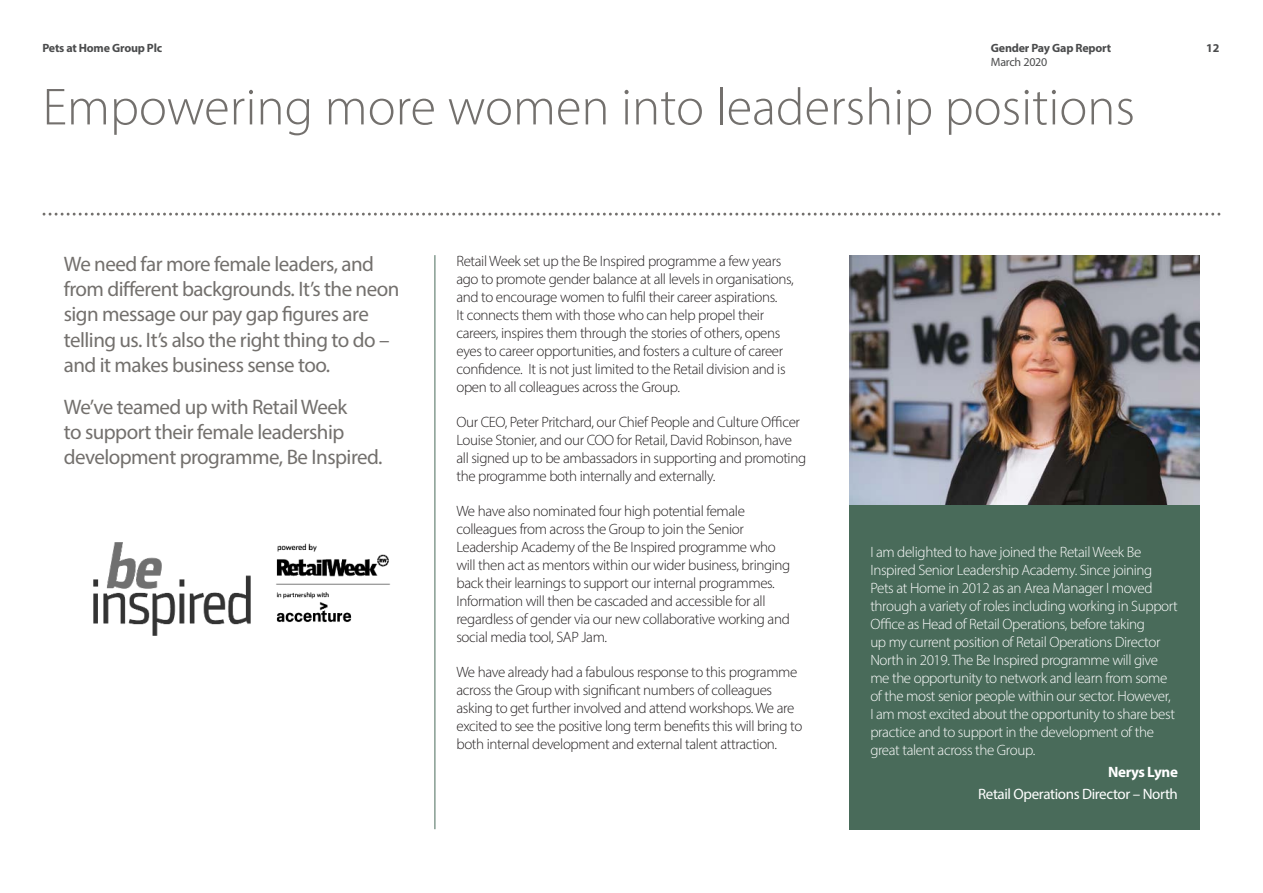
<style>
.page{position:relative;width:1263px;height:893px;background:#fff}
.page>*{position:absolute;margin:0;border:0;box-sizing:border-box;transform-origin:0 0}
.Intro{font:300 52.5px "Myriad Pro";color:#73706d}
.t1{font:21px/25.2px "Myriad Pro";letter-spacing:-.025em;color:#73706d}
.t2{font:300 15px/18px "Myriad Pro";letter-spacing:-.025em;color:#231f20}
.t3{font:300 15px/18px "Myriad Pro";letter-spacing:-.025em;color:#fff}
.t4{font:15px "Myriad Pro";letter-spacing:-.025em;color:#fff}
.t5{font:700 15px "Myriad Pro";letter-spacing:-.025em;color:#fff}
.Intro-2{font:700 12px "Myriad Pro";letter-spacing:-.02em;color:#4b4c4d}
.Intro-3{font:12px "Myriad Pro";letter-spacing:-.02em;color:#4b4c4d}
</style>
<div class="page">
<img style="left:93px;top:542px;width:297px;height:94px">
<hr style="left:435px;top:255px;width:1px;height:574px;background:#496b5a">
<div style="left:849px;top:255px;width:350px;height:574px;background:#496b5a"></div>
<img style="left:849px;top:255px;width:350px;height:250px">
<svg style="left:44px;top:213px;width:1176px;height:3px"></svg>
<p class="Intro-2" style="left:43px;top:40px;width:121px">Pets at Home Group Plc</p>
<p class="Intro" style="left:43px;top:75px;width:1094px">Empowering more women into leadership positions</p>
<p class="Intro-2" style="left:991px;top:40px;width:122px">Gender Pay Gap Report</p>
<p class="Intro-2" style="left:1206px;top:40px;width:15px">12</p>
<p class="Intro-3" style="left:991px;top:54px;width:58px">March 2020</p>
<p class="t1" style="left:64px;top:251px;width:337px">We need far more female leaders, and from different backgrounds. It’s the neon sign message our pay gap figures are telling us. It’s also the right thing to do – and it makes business sense too.</p>
<p class="t1" style="left:64px;top:394px;width:320px">We’ve teamed up with Retail Week<br>to support their female leadership development programme, Be Inspired.</p>
<p class="t2" style="left:456px;top:252px;width:339px">Retail Week set up the Be Inspired programme a few years ago to promote gender balance at all levels in organisations, and to encourage women to fulfil their career aspirations.<br>It connects them with those who can help propel their careers, inspires them through the stories of others, opens eyes to career opportunities, and fosters a culture of career confidence. It is not just limited to the Retail division and is open to all colleagues across the Group.</p>
<p class="t2" style="left:456px;top:413px;width:351px">Our CEO, Peter Pritchard, our Chief People and Culture Officer Louise Stonier, and our COO for Retail, David Robinson, have all signed up to be ambassadors in supporting and promoting the programme both internally and externally.</p>
<p class="t2" style="left:456px;top:502px;width:335px">We have also nominated four high potential female colleagues from across the Group to join the Senior Leadership Academy of the Be Inspired programme who will then act as mentors within our wider business, bringing back their learnings to support our internal programmes.<br>Information will then be cascaded and accessible for all regardless of gender via our new collaborative working and social media tool, SAP Jam.</p>
<p class="t2" style="left:456px;top:663px;width:347px">We have already had a fabulous response to this programme across the Group with significant numbers of colleagues asking to get further involved and attend workshops. We are excited to see the positive long term benefits this will bring to both internal development and external talent attraction.</p>
<p class="t3" style="left:870px;top:543px;width:309px">I am delighted to have joined the Retail Week Be Inspired Senior Leadership Academy. Since joining Pets at Home in 2012 as an Area Manager I moved through a variety of roles including working in Support Office as Head of Retail Operations, before taking<br>up my current position of Retail Operations Director North in 2019. The Be Inspired programme will give me the opportunity to network and learn from some of the most senior people within our sector. However,<br>I am most excited about the opportunity to share best practice and to support in the development of the great talent across the Group.</p>
<p class="t5" style="left:1108px;top:762px;width:71px">Nerys Lyne</p>
<p class="t4" style="left:978px;top:785px;width:201px">Retail Operations Director – North</p>
</div>
